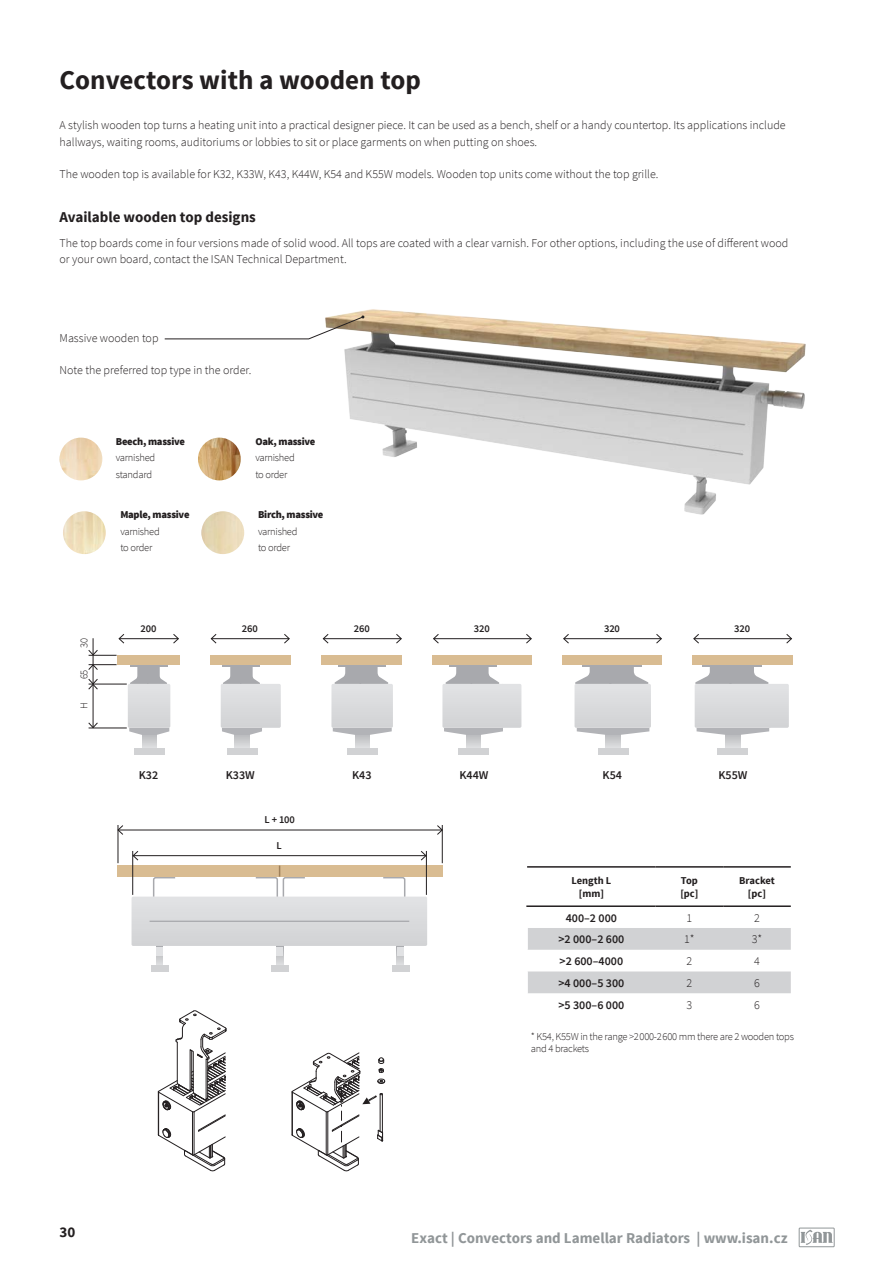
<style>
.page{position:relative;width:893px;height:1263px;background:#fff}
.page>*{position:absolute;margin:0;border:0;box-sizing:border-box;transform-origin:0 0}
.t1{font:700 27px "Source Sans Pro";color:#231f20}
.t2{font:700 15px "Source Sans Pro";color:#919698}
.t3{font:700 15px "Source Sans Pro";color:#231f20}
.t4{font:300 12px/16px "Source Sans Pro";color:#231f20}
.t5{font:600 12px "Source Sans Pro";color:#231f20}
.t6{font:300 10.5px/16.4px "Source Sans Pro";letter-spacing:-.025em;color:#231f20}
.t7{font:900 10.5px "Source Sans Pro";letter-spacing:-.025em;color:#231f20}
.t8{font:700 10.5px/12.6px "Source Sans Pro";color:#231f20;text-align:center}
.t9{font:600 10.5px "Source Sans Pro";letter-spacing:-.01em;color:#231f20}
</style>
<div class="page">
<div style="left:799px;top:1227px;width:36px;height:20px;border:1px solid #919698"></div>
<svg style="left:801px;top:1229px;width:31px;height:16px"></svg>
<img style="left:340px;top:309px;width:466px;height:206px">
<hr style="left:118px;top:825px;width:1px;height:38px;background:#231f20">
<hr style="left:442px;top:825px;width:1px;height:38px;background:#231f20">
<hr style="left:118px;top:830px;width:324px;height:1px;background:#231f20">
<svg style="left:118px;top:825px;width:5px;height:10px"></svg>
<svg style="left:437px;top:825px;width:6px;height:10px"></svg>
<svg style="left:156px;top:955px;width:7px;height:10px"></svg>
<svg style="left:397px;top:955px;width:6px;height:10px"></svg>
<svg style="left:277px;top:955px;width:6px;height:10px"></svg>
<div style="left:156px;top:946px;width:7px;height:9px;background:#e1e2e4"></div>
<div style="left:397px;top:946px;width:6px;height:9px;background:#e1e2e4"></div>
<div style="left:277px;top:946px;width:6px;height:9px;background:#e1e2e4"></div>
<div style="left:152px;top:965px;width:17px;height:6px;background:#d1d2d4"></div>
<div style="left:392px;top:965px;width:17px;height:6px;background:#d1d2d4"></div>
<div style="left:272px;top:965px;width:17px;height:6px;background:#d1d2d4"></div>
<div style="left:118px;top:865px;width:325px;height:12px;background:#d9bc92"></div>
<svg style="left:132px;top:851px;width:295px;height:95px"></svg>
<hr style="left:426px;top:851px;width:1px;height:44px;background:#231f20">
<hr style="left:132px;top:851px;width:1px;height:44px;background:#231f20">
<img style="left:60px;top:438px;width:42px;height:42px;border-radius:21px">
<img style="left:198px;top:438px;width:43px;height:42px;border-radius:21px">
<img style="left:63px;top:511px;width:43px;height:43px;border-radius:21px">
<img style="left:201px;top:511px;width:43px;height:43px;border-radius:21px">
<svg style="left:164px;top:315px;width:201px;height:25px"></svg>
<svg style="left:528px;top:928px;width:263px;height:65px"></svg>
<hr style="left:527px;top:866px;width:129px;height:2px;background:#231f20">
<hr style="left:656px;top:866px;width:67px;height:2px;background:#231f20">
<hr style="left:723px;top:866px;width:68px;height:2px;background:#231f20">
<hr style="left:526px;top:905px;width:130px;height:2px;background:#231f20">
<hr style="left:656px;top:905px;width:67px;height:2px;background:#231f20">
<hr style="left:723px;top:905px;width:68px;height:2px;background:#231f20">
<svg style="left:157px;top:1010px;width:70px;height:161px"></svg>
<svg style="left:291px;top:1052px;width:95px;height:119px"></svg>
<hr style="left:211px;top:638px;width:78px;height:1px;background:#231f20">
<svg style="left:211px;top:634px;width:6px;height:10px"></svg>
<svg style="left:284px;top:634px;width:6px;height:10px"></svg>
<hr style="left:323px;top:638px;width:78px;height:1px;background:#231f20">
<svg style="left:323px;top:634px;width:6px;height:10px"></svg>
<svg style="left:396px;top:634px;width:6px;height:10px"></svg>
<hr style="left:434px;top:638px;width:97px;height:1px;background:#231f20">
<svg style="left:433px;top:634px;width:6px;height:10px"></svg>
<svg style="left:526px;top:634px;width:6px;height:10px"></svg>
<hr style="left:564px;top:638px;width:97px;height:1px;background:#231f20">
<svg style="left:563px;top:634px;width:6px;height:10px"></svg>
<svg style="left:656px;top:634px;width:6px;height:10px"></svg>
<hr style="left:694px;top:638px;width:97px;height:1px;background:#231f20">
<svg style="left:693px;top:634px;width:6px;height:10px"></svg>
<svg style="left:786px;top:634px;width:6px;height:10px"></svg>
<svg style="left:142px;top:735px;width:15px;height:13px"></svg>
<svg style="left:235px;top:735px;width:14px;height:13px"></svg>
<svg style="left:355px;top:735px;width:14px;height:13px"></svg>
<svg style="left:466px;top:735px;width:15px;height:13px"></svg>
<svg style="left:606px;top:735px;width:14px;height:13px"></svg>
<svg style="left:726px;top:735px;width:14px;height:13px"></svg>
<div style="left:134px;top:748px;width:30px;height:6px;background:#d1d2d4"></div>
<div style="left:227px;top:748px;width:30px;height:6px;background:#d1d2d4"></div>
<div style="left:347px;top:748px;width:30px;height:6px;background:#d1d2d4"></div>
<div style="left:458px;top:748px;width:31px;height:6px;background:#d1d2d4"></div>
<div style="left:598px;top:748px;width:30px;height:6px;background:#d1d2d4"></div>
<div style="left:718px;top:748px;width:30px;height:6px;background:#d1d2d4"></div>
<svg style="left:88px;top:634px;width:91px;height:101px"></svg>
<svg style="left:331px;top:667px;width:62px;height:68px"></svg>
<svg style="left:574px;top:667px;width:77px;height:68px"></svg>
<svg style="left:695px;top:667px;width:94px;height:68px"></svg>
<svg style="left:442px;top:665px;width:79px;height:70px"></svg>
<svg style="left:221px;top:667px;width:60px;height:68px"></svg>
<hr style="left:130px;top:665px;width:37px;height:2px;background:#a8a9ad">
<hr style="left:338px;top:665px;width:48px;height:2px;background:#a8a9ad">
<hr style="left:582px;top:665px;width:60px;height:2px;background:#a8a9ad">
<hr style="left:702px;top:665px;width:60px;height:2px;background:#a8a9ad">
<hr style="left:449px;top:665px;width:47px;height:2px;background:#a8a9ad">
<hr style="left:223px;top:665px;width:37px;height:2px;background:#a8a9ad">
<div style="left:118px;top:655px;width:62px;height:10px;background:#d9bc92"></div>
<div style="left:322px;top:655px;width:80px;height:10px;background:#d9bc92"></div>
<div style="left:562px;top:655px;width:100px;height:10px;background:#d9bc92"></div>
<div style="left:692px;top:655px;width:100px;height:10px;background:#d9bc92"></div>
<div style="left:433px;top:655px;width:99px;height:10px;background:#d9bc92"></div>
<div style="left:211px;top:655px;width:80px;height:10px;background:#d9bc92"></div>
<h1 class="t1" style="left:60px;top:63px;width:363px">Convectors with a wooden top</h1>
<p class="t4" style="left:60px;top:118px;width:728px">A stylish wooden top turns a heating unit into a practical designer piece. It can be used as a bench, shelf or a handy countertop. Its applications include hallways, waiting rooms, auditoriums or lobbies to sit or place garments on when putting on shoes.</p>
<p class="t4" style="left:60px;top:166px;width:600px">The wooden top is available for K32, K33W, K43, K44W, K54 and K55W models. Wooden top units come without the top grille.</p>
<p class="t3" style="left:60px;top:207px;width:198px">Available wooden top designs</p>
<p class="t4" style="left:60px;top:235px;width:730px">The top boards come in four versions made of solid wood. All tops are coated with a clear varnish. For other options, including the use of different wood or your own board, contact the ISAN Technical Department.</p>
<p class="t4" style="left:60px;top:330px;width:101px">Massive wooden top</p>
<p class="t4" style="left:60px;top:362px;width:193px">Note the preferred top type in the order.</p>
<p class="t7" style="left:116px;top:434px;width:71px">Beech, massive</p>
<p class="t6" style="left:116px;top:450px;width:41px">varnished standard</p>
<p class="t7" style="left:120px;top:508px;width:71px">Maple, massive</p>
<p class="t6" style="left:120px;top:523px;width:41px">varnished to order</p>
<p class="t7" style="left:255px;top:434px;width:62px">Oak, massive</p>
<p class="t6" style="left:255px;top:450px;width:41px">varnished to order</p>
<p class="t7" style="left:258px;top:508px;width:67px">Birch, massive</p>
<p class="t6" style="left:258px;top:523px;width:41px">varnished to order</p>
<p class="t6" style="left:76px;top:648px;width:11px;rotate:-90deg">30</p>
<p class="t6" style="left:76px;top:679px;width:11px;rotate:-90deg">65</p>
<p class="t6" style="left:76px;top:709px;width:8px;rotate:-90deg">H</p>
<p class="t9" style="left:140px;top:622px;width:17px">200</p>
<p class="t9" style="left:242px;top:622px;width:17px">260</p>
<p class="t9" style="left:354px;top:622px;width:17px">260</p>
<p class="t9" style="left:474px;top:622px;width:17px">320</p>
<p class="t9" style="left:604px;top:622px;width:17px">320</p>
<p class="t9" style="left:734px;top:622px;width:17px">320</p>
<p class="t5" style="left:139px;top:767px;width:21px">K32</p>
<p class="t5" style="left:226px;top:767px;width:31px">K33W</p>
<p class="t5" style="left:352px;top:767px;width:21px">K43</p>
<p class="t5" style="left:459px;top:767px;width:31px">K44W</p>
<p class="t5" style="left:603px;top:767px;width:21px">K54</p>
<p class="t5" style="left:718px;top:767px;width:31px">K55W</p>
<p class="t9" style="left:264px;top:813px;width:32px">L + 100</p>
<p class="t9" style="left:277px;top:839px;width:7px">L</p>
<p class="t8" style="left:571px;top:875px;width:41px">Length L [mm]</p>
<p class="t8" style="left:680px;top:875px;width:20px;text-align:left">Top [pc]</p>
<p class="t8" style="left:739px;top:875px;width:37px">Bracket [pc]</p>
<p class="t5" style="left:566px;top:910px;width:53px">400–2 000</p>
<p class="t4" style="left:686px;top:910px;width:7px">1</p>
<p class="t4" style="left:754px;top:910px;width:7px">2</p>
<p class="t5" style="left:558px;top:932px;width:68px">&gt;2 000–2 600</p>
<p class="t4" style="left:684px;top:931px;width:12px">1*</p>
<p class="t4" style="left:752px;top:931px;width:12px">3*</p>
<p class="t5" style="left:560px;top:953px;width:65px">&gt;2 600–4000</p>
<p class="t4" style="left:687px;top:953px;width:7px">2</p>
<p class="t4" style="left:754px;top:953px;width:7px">4</p>
<p class="t5" style="left:558px;top:975px;width:68px">&gt;4 000–5 300</p>
<p class="t4" style="left:687px;top:975px;width:7px">2</p>
<p class="t4" style="left:754px;top:975px;width:7px">6</p>
<p class="t5" style="left:558px;top:997px;width:68px">&gt;5 300–6 000</p>
<p class="t4" style="left:687px;top:997px;width:7px">3</p>
<p class="t4" style="left:754px;top:997px;width:7px">6</p>
<p class="t6" style="left:531px;top:1030px;width:265px;line-height:12.6px">* K54, K55W in the range &gt;2000-2600 mm there are 2 wooden tops and 4 brackets</p>
<p class="t3" style="left:60px;top:1222px;width:17px">30</p>
<p class="t2" style="left:411px;top:1228px;width:378px">Exact | Convectors and Lamellar Radiators | www.isan.cz</p>
</div>
